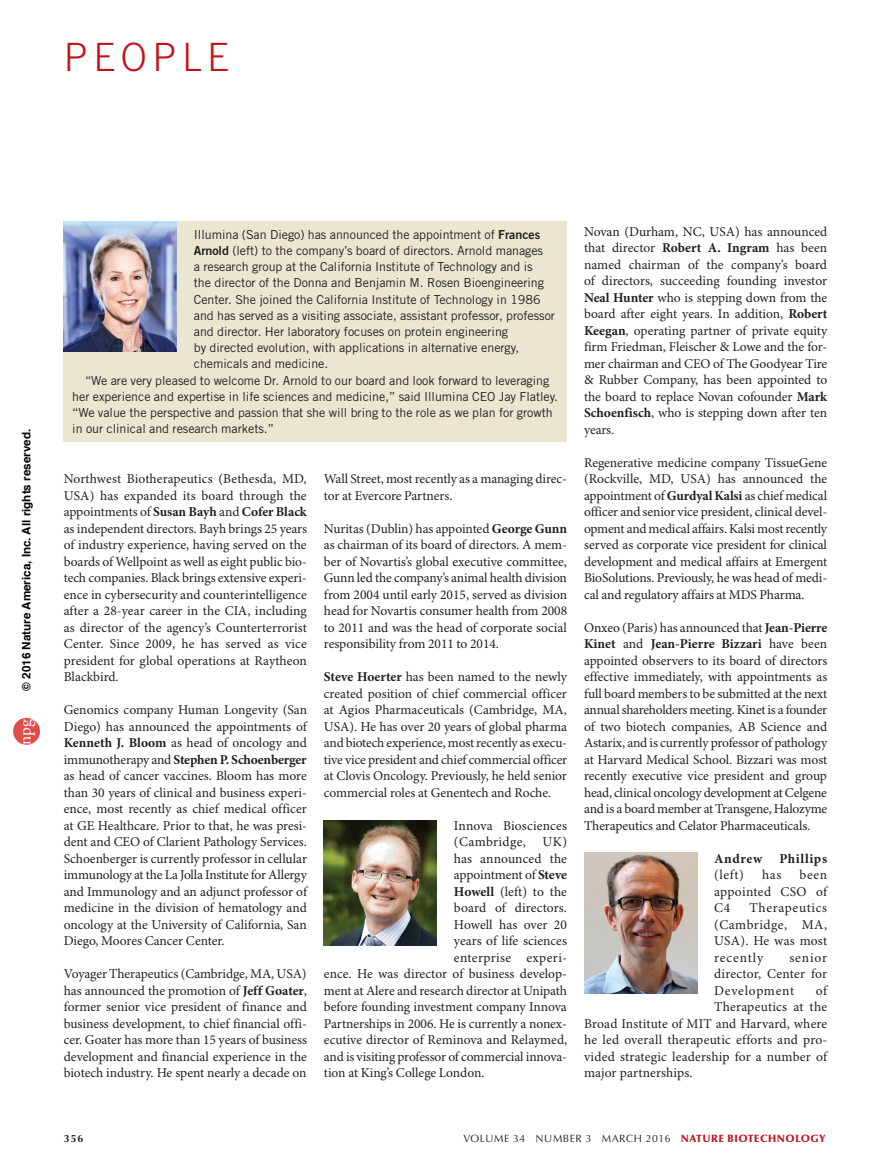
<style>
.page{position:relative;width:891px;height:1175px;background:#fff}
.page>*{position:absolute;margin:0;border:0;box-sizing:border-box;transform-origin:0 0}
.t1{font:300 39px "Trade Gothic LT Std";letter-spacing:.145em;color:#c4121a}
.t2{font:17.4px "Adobe Garamond Pro";color:#fff}
.t3{font:13.5px/16.5px "Minion Pro";letter-spacing:-.005em;color:#231f20;text-align:justify}
.t4{font:13.5px "Minion Pro";letter-spacing:.015em;color:#231f20}
.t5{font:13.5px "Minion Pro";letter-spacing:.02em;color:#231f20}
.t6{font:13.5px "Minion Pro";letter-spacing:.025em;color:#231f20}
.t7{font:700 13.5px "Minion Pro";letter-spacing:.045em;color:#231f20}
.t8{font:13.5px "Minion Pro";letter-spacing:.03em;color:#231f20}
.t9{font:12.45px "Trade Gothic LT Std";letter-spacing:-.005em;color:#231f20}
.t10{font:700 11.7px "Helvetica";color:#000}
.t11{font:10.5px "Optima LT Std";letter-spacing:.05em;color:#231f20}
.t12{font:700 10.5px "Optima LT Std";color:#231f20}
.s1{font-family:"Arial"}
.s2{font-family:"Trade Gothic LT Std Bd 2"}
.s3{font-weight:700}
.s4{font-weight:900;color:#c4121a}
</style>
<div class="page">
<div style="left:64px;top:221px;width:503px;height:220px;background:#ebe6cf"></div>
<img style="left:64px;top:221px;width:113px;height:131px">
<img style="left:324px;top:820px;width:113px;height:125px">
<img style="left:584px;top:852px;width:113px;height:141px">
<div style="left:13px;top:718px;width:27px;height:26px;background:#df4e4a;border-radius:50%"></div>
<h1 class="t1" style="left:64px;top:34px;width:167px">PEOPLE</h1>
<p class="t10" style="left:17px;top:690px;width:263px;rotate:-90deg">© 201<span class="s1">6</span> Nature America, Inc. All rights reserved.</p>
<p class="t2" style="left:14px;top:744px;width:28px;rotate:-90deg">npg</p>
<p class="t9" style="left:194px;top:227px;width:348px">Illumina (San Diego) has announced the appointment of <span class="s2">Frances</span></p>
<p class="t9" style="left:194px;top:243px;width:351px"><span class="s2">Arnold</span> (left) to the company’s board of directors. Arnold manages</p>
<p class="t9" style="left:194px;top:259px;width:340px">a research group at the California Institute of Technology and is</p>
<p class="t9" style="left:194px;top:275px;width:352px">the director of the Donna and Benjamin M. Rosen Bioengineering</p>
<p class="t9" style="left:194px;top:291px;width:348px">Center. She joined the California Institute of Technology in 1986</p>
<p class="t9" style="left:194px;top:308px;width:363px">and has served as a visiting associate, assistant professor, professor</p>
<p class="t9" style="left:194px;top:324px;width:316px">and director. Her laboratory focuses on protein engineering</p>
<p class="t9" style="left:194px;top:340px;width:327px">by directed evolution, with applications in alternative energy,</p>
<p class="t9" style="left:194px;top:356px;width:136px">chemicals and medicine.</p>
<p class="t9" style="left:85px;top:372px;width:466px">“We are very pleased to welcome Dr. Arnold to our board and look forward to leveraging</p>
<p class="t9" style="left:72px;top:389px;width:487px">her experience and expertise in life sciences and medicine,” said Illumina CEO Jay Flatley.</p>
<p class="t9" style="left:72px;top:405px;width:482px">“We value the perspective and passion that she will bring to the role as we plan for growth</p>
<p class="t9" style="left:72px;top:421px;width:203px">in our clinical and research markets.”</p>
<p class="t3" style="left:64px;top:471px;width:245px">Northwest Biotherapeutics (Bethesda, MD, USA) has expanded its board through the appointments of <span class="s3">Susan Bayh</span> and <span class="s3">Cofer Black </span>as independent directors. Bayh brings 25 years of industry experience, having served on the boards of Wellpoint as well as eight public bio&shy;tech companies. Black brings extensive experi&shy;ence in cybersecurity and counterintelligence after a 28-year career in the CIA, including as director of the agency’s Counterterrorist Center. Since 2009, he has served as vice president for global operations at Raytheon Blackbird.</p>
<p class="t3" style="left:64px;top:702px;width:245px">Genomics company Human Longevity (San Diego) has announced the appointments of <span class="s3">Kenneth J. Bloom</span> as head of oncology and immunotherapy and <span class="s3">Stephen P. Schoenberger </span>as head of cancer vaccines. Bloom has more than 30 years of clinical and business experi&shy;ence, most recently as chief medical officer at GE Healthcare. Prior to that, he was presi&shy;dent and CEO of Clarient Pathology Services.<br>Schoenberger is currently professor in cellular immunology at the La Jolla Institute for Allergy and Immunology and an adjunct professor of medicine in the division of hematology and oncology at the University of California, San Diego, Moores Cancer Center.</p>
<p class="t3" style="left:64px;top:966px;width:245px">Voyager Therapeutics (Cambridge, MA, USA) has announced the promotion of <span class="s3">Jeff Goater</span>, former senior vice president of finance and business development, to chief financial offi&shy;cer. Goater has more than 15 years of business development and financial experience in the biotech industry. He spent nearly a decade on</p>
<p class="t3" style="left:324px;top:471px;width:244px">Wall Street, most recently as a managing direc&shy;tor at Evercore Partners.</p>
<p class="t3" style="left:324px;top:520px;width:245px">Nuritas (Dublin) has appointed <span class="s3">George Gunn </span>as chairman of its board of directors. A mem&shy;ber of Novartis’s global executive committee, Gunn led the company’s animal health division from 2004 until early 2015, served as division head for Novartis consumer health from 2008 to 2011 and was the head of corporate social responsibility from 2011 to 2014.</p>
<p class="t3" style="left:324px;top:669px;width:245px"><span class="s3">Steve Hoerter</span> has been named to the newly created position of chief commercial officer at Agios Pharmaceuticals (Cambridge, MA, USA). He has over 20 years of global pharma and biotech experience, most recently as execu&shy;tive vice president and chief commercial officer at Clovis Oncology. Previously, he held senior commercial roles at Genentech and Roche.</p>
<p class="t4" style="left:454px;top:817px;width:115px">Innova Biosciences</p>
<p class="t8" style="left:454px;top:833px;width:115px">(Cambridge, UK)</p>
<p class="t3" style="left:454px;top:850px;width:115px">has announced the</p>
<p class="t3" style="left:454px;top:867px;width:115px">appointment of <span class="s3">Steve</span></p>
<p class="t3" style="left:454px;top:883px;width:115px"><span class="s3">Howell</span> (left) to the</p>
<p class="t3" style="left:454px;top:900px;width:115px">board of directors.</p>
<p class="t3" style="left:454px;top:916px;width:114px">Howell has over 20</p>
<p class="t3" style="left:454px;top:933px;width:114px">years of life sciences</p>
<p class="t6" style="left:454px;top:949px;width:115px">enterprise experi-</p>
<p class="t3" style="left:324px;top:966px;width:245px">ence. He was director of business develop-</p>
<p class="t3" style="left:324px;top:982px;width:245px">ment at Alere and research director at Unipath</p>
<p class="t3" style="left:324px;top:999px;width:244px">before founding investment company Innova</p>
<p class="t3" style="left:324px;top:1015px;width:245px">Partnerships in 2006. He is currently a nonex-</p>
<p class="t3" style="left:324px;top:1032px;width:245px">ecutive director of Reminova and Relaymed,</p>
<p class="t3" style="left:324px;top:1048px;width:245px">and is visiting professor of commercial innova-</p>
<p class="t3" style="left:324px;top:1065px;width:162px">tion at King’s College London.</p>
<p class="t3" style="left:584px;top:224px;width:245px">Novan (Durham, NC, USA) has announced that director <span class="s3">Robert A. Ingram</span> has been named chairman of the company’s board of directors, succeeding founding investor <span class="s3">Neal Hunter</span> who is stepping down from the board after eight years. In addition, <span class="s3">Robert Keegan</span>, operating partner of private equity firm Friedman, Fleischer &amp; Lowe and the for&shy;mer chairman and CEO of The Goodyear Tire &amp; Rubber Company, has been appointed to the board to replace Novan cofounder <span class="s3">Mark Schoenfisch</span>, who is stepping down after ten years.</p>
<p class="t3" style="left:584px;top:455px;width:245px">Regenerative medicine company TissueGene (Rockville, MD, USA) has announced the appointment of <span class="s3">Gurdyal Kalsi</span> as chief medical officer and senior vice president, clinical devel&shy;opment and medical affairs. Kalsi most recently served as corporate vice president for clinical development and medical affairs at Emergent BioSolutions. Previously, he was head of medi&shy;cal and regulatory affairs at MDS Pharma.</p>
<p class="t3" style="left:584px;top:620px;width:245px">Onxeo (Paris) has announced that <span class="s3">Jean-Pierre Kinet</span> and <span class="s3">Jean-Pierre Bizzari</span> have been appointed observers to its board of directors effective immediately, with appointments as full board members to be submitted at the next annual shareholders meeting. Kinet is a founder of two biotech companies, AB Science and Astarix, and is currently professor of pathology at Harvard Medical School. Bizzari was most recently executive vice president and group head, clinical oncology development at Celgene and is a board member at Transgene, Halozyme Therapeutics and Celator Pharmaceuticals.</p>
<p class="t7" style="left:714px;top:850px;width:50px">Andrew</p>
<p class="t7" style="left:779px;top:850px;width:49px">Phillips</p>
<p class="t3" style="left:714px;top:867px;width:31px">(left)</p>
<p class="t3" style="left:762px;top:867px;width:21px">has</p>
<p class="t3" style="left:714px;top:867px;width:115px;text-indent:85px">been appointed CSO of C4</p>
<p class="t3" style="left:714px;top:900px;width:115px;text-indent:35px">Therapeutics (Cambridge, MA, USA). He was most recently</p>
<p class="t3" style="left:714px;top:950px;width:115px;text-indent:75px">senior director, Center for Development</p>
<p class="t3" style="left:816px;top:983px;width:13px">of</p>
<p class="t5" style="left:714px;top:999px;width:115px">Therapeutics at the</p>
<p class="t3" style="left:584px;top:1016px;width:245px">Broad Institute of MIT and Harvard, where</p>
<p class="t4" style="left:584px;top:1032px;width:245px">he led overall therapeutic efforts and pro-</p>
<p class="t4" style="left:584px;top:1048px;width:244px">vided strategic leadership for a number of</p>
<p class="t3" style="left:584px;top:1065px;width:110px">major partnerships.</p>
<p class="t12" style="left:64px;top:1132px;width:21px">356</p>
<p class="t11" style="left:463px;top:1132px;width:364px">VOLUME 34 NUMBER 3 MARCH 2016 <span class="s4">NATURE BIOTECHNOLOGY</span></p>
</div>
